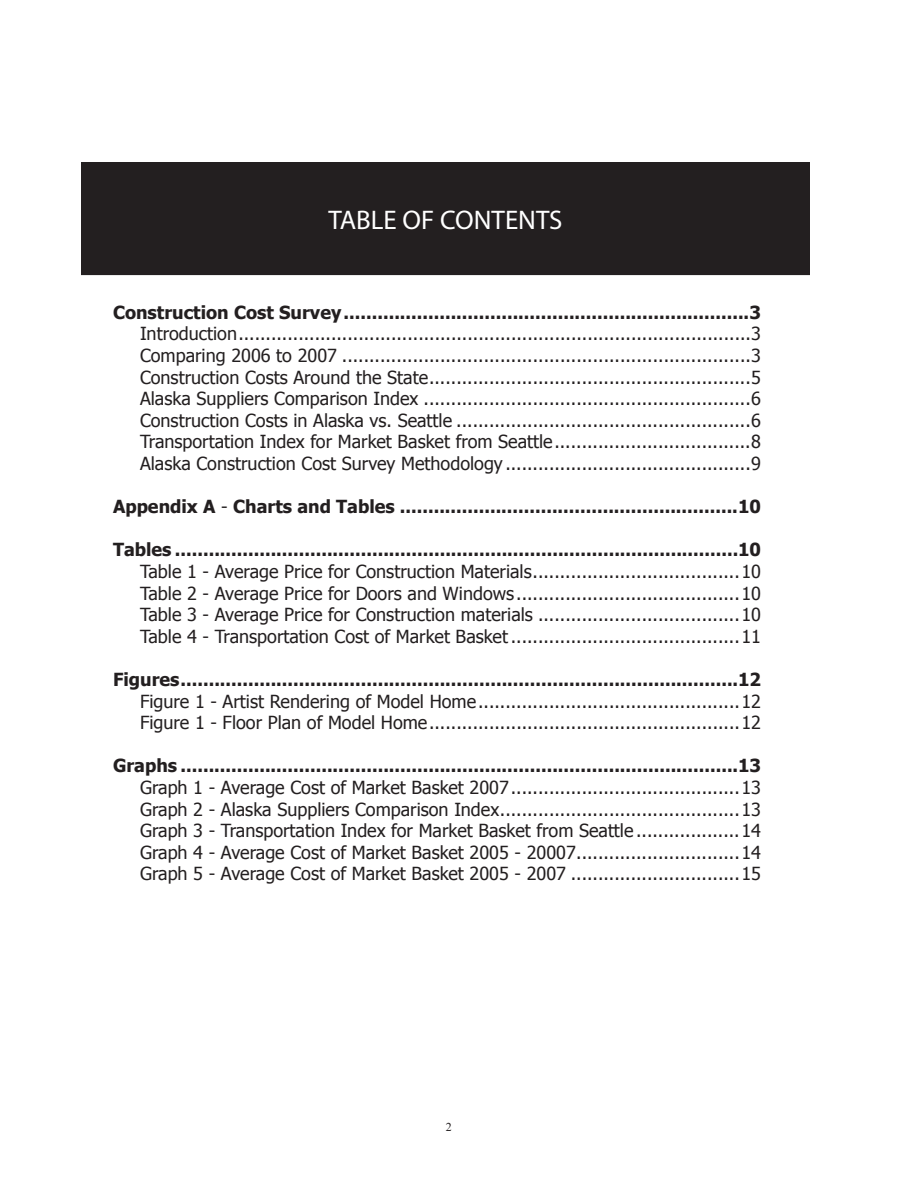
<style>
.page{position:relative;width:918px;height:1188px;background:#fff}
.page>*{position:absolute;margin:0;border:0;box-sizing:border-box;transform-origin:0 0}
.t1{font:27px "Myriad Pro";color:#fff}
.Optimum_Content{font:18px "Tahoma";color:#231f20}
.Optimum_Content-2{font:700 18px "Tahoma";color:#231f20}
.Optimum_Medium_TOC{font:700 18px "Tahoma";color:#231f20}
.t2{font:12px "Times New Roman";color:#231f20}
.s1{font-weight:400}
</style>
<div class="page">
<div style="left:82px;top:163px;width:727px;height:111px;background:#231f20"></div>
<div style="left:81px;top:162px;width:729px;height:113px;border:2px solid #231f20"></div>
<p class="t1" style="left:328px;top:203px;width:236px">TABLE OF CONTENTS</p>
<p class="Optimum_Medium_TOC" style="left:113px;top:300px;width:650px">Construction Cost Survey........................................................................3</p>
<p class="Optimum_Content" style="left:140px;top:322px;width:623px">Introduction..............................................................................................3</p>
<p class="Optimum_Content" style="left:140px;top:343px;width:623px">Comparing 2006 to 2007 ...........................................................................3</p>
<p class="Optimum_Content" style="left:140px;top:365px;width:623px">Construction Costs Around the State...........................................................5</p>
<p class="Optimum_Content" style="left:140px;top:387px;width:623px">Alaska Suppliers Comparison Index ............................................................6</p>
<p class="Optimum_Content" style="left:140px;top:408px;width:623px">Construction Costs in Alaska vs. Seattle ......................................................6</p>
<p class="Optimum_Content" style="left:140px;top:430px;width:623px">Transportation Index for Market Basket from Seattle....................................8</p>
<p class="Optimum_Content" style="left:140px;top:451px;width:623px">Alaska Construction Cost Survey Methodology .............................................9</p>
<p class="Optimum_Medium_TOC" style="left:113px;top:494px;width:650px">Appendix A <span class="s1">-</span> Charts and Tables ............................................................10</p>
<p class="Optimum_Content-2" style="left:113px;top:537px;width:650px">Tables ....................................................................................................10</p>
<p class="Optimum_Content" style="left:140px;top:559px;width:623px">Table 1 - Average Price for Construction Materials......................................10</p>
<p class="Optimum_Content" style="left:140px;top:581px;width:623px">Table 2 - Average Price for Doors and Windows .........................................10</p>
<p class="Optimum_Content" style="left:140px;top:603px;width:623px">Table 3 - Average Price for Construction materials .....................................10</p>
<p class="Optimum_Content" style="left:140px;top:624px;width:623px">Table 4 - Transportation Cost of Market Basket..........................................11</p>
<p class="Optimum_Content-2" style="left:113px;top:667px;width:650px">Figures...................................................................................................12</p>
<p class="Optimum_Content" style="left:140px;top:689px;width:623px">Figure 1 - Artist Rendering of Model Home................................................12</p>
<p class="Optimum_Content" style="left:140px;top:711px;width:623px">Figure 1 - Floor Plan of Model Home.........................................................12</p>
<p class="Optimum_Content-2" style="left:113px;top:753px;width:650px">Graphs ...................................................................................................13</p>
<p class="Optimum_Content" style="left:140px;top:775px;width:623px">Graph 1 - Average Cost of Market Basket 2007..........................................13</p>
<p class="Optimum_Content" style="left:140px;top:797px;width:623px">Graph 2 - Alaska Suppliers Comparison Index............................................13</p>
<p class="Optimum_Content" style="left:140px;top:819px;width:623px">Graph 3 - Transportation Index for Market Basket from Seattle ...................14</p>
<p class="Optimum_Content" style="left:140px;top:840px;width:623px">Graph 4 - Average Cost of Market Basket 2005 - 20007..............................14</p>
<p class="Optimum_Content" style="left:140px;top:862px;width:623px">Graph 5 - Average Cost of Market Basket 2005 - 2007 ...............................15</p>
<p class="t2" style="left:446px;top:1119px;width:7px">2</p>
</div>
